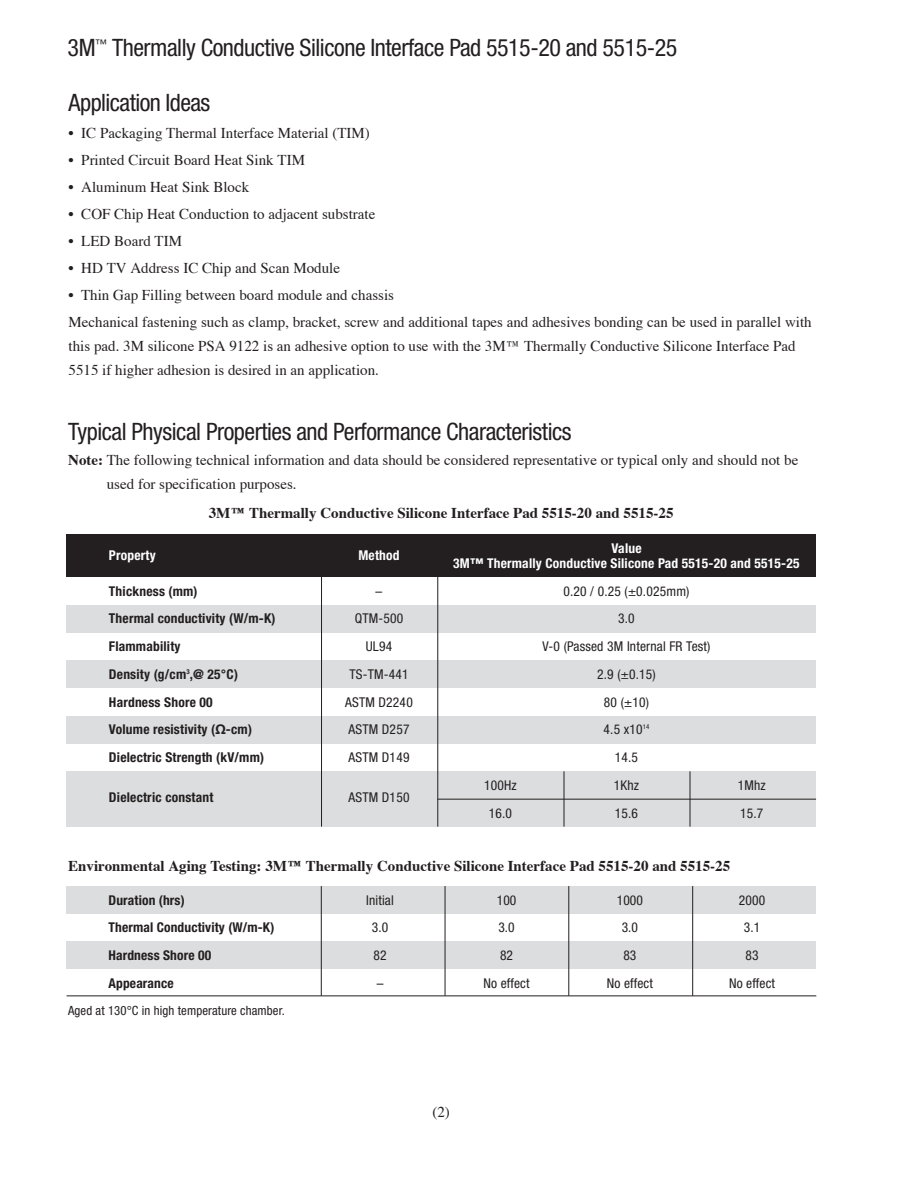
<style>
.page{position:relative;width:918px;height:1188px;background:#fff}
.page>*{position:absolute;margin:0;border:0;box-sizing:border-box;transform-origin:0 0}
.t1{font:condensed 24px "Helvetica Neue";letter-spacing:-.02em;color:#231f20}
.t2{font:15px/24px "Times";color:#231f20}
.t3{font:700 15px "Times";color:#231f20}
.t4{font:condensed 13.5px "Helvetica Neue";letter-spacing:.015em;color:#231f20}
.t5{font:700 condensed 13.5px "Helvetica Neue";letter-spacing:.015em;color:#231f20}
.t6{font:700 condensed 13.5px/15px "Helvetica Neue";letter-spacing:.015em;color:#fff;text-align:center}
.t7{font:700 condensed 13.5px "Helvetica Neue";letter-spacing:.015em;color:#231f20}
.t8{font:condensed 12.75px "Helvetica Neue";letter-spacing:.01em;color:#231f20}
.s1{font-weight:700}
.s2{font-family:"Helvetica";font-stretch:normal}
</style>
<div class="page">
<div style="left:66px;top:605px;width:750px;height:27px;background:#dcddde"></div>
<div style="left:66px;top:660px;width:750px;height:28px;background:#dcddde"></div>
<div style="left:66px;top:716px;width:750px;height:27px;background:#dcddde"></div>
<div style="left:66px;top:771px;width:750px;height:56px;background:#dcddde"></div>
<div style="left:66px;top:534px;width:750px;height:43px;background:#231f20"></div>
<hr style="left:437px;top:799px;width:379px;height:1px;background:#231f20">
<hr style="left:321px;top:568px;width:1px;height:259px;background:#231f20">
<hr style="left:437px;top:570px;width:1px;height:257px;background:#231f20">
<div style="left:66px;top:886px;width:750px;height:28px;background:#dcddde"></div>
<div style="left:66px;top:942px;width:750px;height:27px;background:#dcddde"></div>
<hr style="left:67px;top:995px;width:749px;height:1px;background:#231f20">
<hr style="left:321px;top:886px;width:1px;height:110px;background:#231f20">
<hr style="left:445px;top:886px;width:1px;height:110px;background:#231f20">
<hr style="left:568px;top:886px;width:1px;height:110px;background:#231f20">
<hr style="left:692px;top:886px;width:1px;height:110px;background:#231f20">
<hr style="left:564px;top:771px;width:1px;height:56px;background:#231f20">
<hr style="left:690px;top:771px;width:1px;height:56px;background:#231f20">
<h1 class="t1" style="left:68px;top:39px;width:611px">3M<sup>™</sup> Thermally Conductive Silicone Interface Pad 5515-20 and 5515-25</h1>
<h1 class="t1" style="left:69px;top:94px;width:143px">Application Ideas</h1>
<p class="t2" style="left:69px;top:123px;width:303px">• IC Packaging Thermal Interface Material (TIM)</p>
<p class="t2" style="left:69px;top:150px;width:238px">• Printed Circuit Board Heat Sink TIM</p>
<p class="t2" style="left:69px;top:177px;width:182px">• Aluminum Heat Sink Block</p>
<p class="t2" style="left:69px;top:204px;width:308px">• COF Chip Heat Conduction to adjacent substrate</p>
<p class="t2" style="left:69px;top:231px;width:115px">• LED Board TIM</p>
<p class="t2" style="left:69px;top:258px;width:273px">• HD TV Address IC Chip and Scan Module</p>
<p class="t2" style="left:69px;top:283px;width:745px;line-height:27px">• Thin Gap Filling between board module and chassis<br>Mechanical fastening such as clamp, bracket, screw and additional tapes and adhesives bonding can be used in parallel with</p>
<p class="t2" style="left:69px;top:336px;width:729px">this pad. 3M silicone PSA 9122 is an adhesive option to use with the 3M™ Thermally Conductive Silicone Interface Pad<br>5515 if higher adhesion is desired in an application.</p>
<h1 class="t1" style="left:68px;top:422px;width:505px">Typical Physical Properties and Performance Characteristics</h1>
<p class="t2" style="left:107px;top:449px;width:693px;text-indent:-39px"><span class="s1">Note:</span> The following technical information and data should be considered representative or typical only and should not be used for specification purposes.</p>
<p class="t3" style="left:209px;top:506px;width:466px">3M™ Thermally Conductive Silicone Interface Pad 5515-20 and 5515-25</p>
<p class="t6" style="left:109px;top:549px;width:48px">Property</p>
<p class="t6" style="left:358px;top:549px;width:43px">Method</p>
<p class="t6" style="left:453px;top:542px;width:348px">Value<br>3M™ Thermally Conductive Silicone Pad 5515-20 and 5515-25</p>
<p class="t5" style="left:109px;top:586px;width:90px">Thickness (mm)</p>
<p class="t4" style="left:376px;top:586px;width:8px">–</p>
<p class="t4" style="left:563px;top:586px;width:128px">0.20 / 0.25 (±0.025mm)</p>
<p class="t7" style="left:109px;top:610px;width:168px">Thermal conductivity (W/m-K)</p>
<p class="t4" style="left:355px;top:614px;width:50px">QTM-500</p>
<p class="t4" style="left:618px;top:614px;width:18px">3.0</p>
<p class="t5" style="left:109px;top:641px;width:73px">Flammability</p>
<p class="t4" style="left:366px;top:641px;width:28px">UL94</p>
<p class="t4" style="left:542px;top:641px;width:170px">V-0 (Passed 3M Internal FR Test)</p>
<p class="t5" style="left:109px;top:669px;width:131px">Density (g/cm<sup>3</sup>,@ 25°C)</p>
<p class="t4" style="left:349px;top:669px;width:61px">TS-TM-441</p>
<p class="t4" style="left:597px;top:669px;width:60px">2.9 (±0.15)</p>
<p class="t5" style="left:109px;top:697px;width:105px">Hardness Shore 00</p>
<p class="t4" style="left:345px;top:697px;width:69px">ASTM D2240</p>
<p class="t4" style="left:604px;top:697px;width:47px">80 (±10)</p>
<p class="t5" style="left:109px;top:725px;width:145px">Volume resistivity (<span class="s2">Ω</span>-cm)</p>
<p class="t4" style="left:348px;top:725px;width:62px">ASTM D257</p>
<p class="t4" style="left:604px;top:725px;width:47px">4.5 x10<sup>14</sup></p>
<p class="t7" style="left:109px;top:749px;width:157px">Dielectric Strength (kV/mm)</p>
<p class="t4" style="left:348px;top:752px;width:62px">ASTM D149</p>
<p class="t4" style="left:615px;top:752px;width:25px">14.5</p>
<p class="t5" style="left:109px;top:792px;width:106px">Dielectric constant</p>
<p class="t4" style="left:348px;top:792px;width:62px">ASTM D150</p>
<p class="t4" style="left:484px;top:780px;width:34px">100Hz</p>
<p class="t4" style="left:614px;top:780px;width:27px">1Khz</p>
<p class="t4" style="left:738px;top:780px;width:30px">1Mhz</p>
<p class="t4" style="left:489px;top:808px;width:25px">16.0</p>
<p class="t4" style="left:615px;top:808px;width:25px">15.6</p>
<p class="t4" style="left:740px;top:808px;width:25px">15.7</p>
<p class="t3" style="left:68px;top:859px;width:663px">Environmental Aging Testing: 3M™ Thermally Conductive Silicone Interface Pad 5515-20 and 5515-25</p>
<p class="t5" style="left:109px;top:895px;width:78px">Duration (hrs)</p>
<p class="t4" style="left:366px;top:895px;width:29px">Initial</p>
<p class="t4" style="left:497px;top:895px;width:21px">100</p>
<p class="t4" style="left:617px;top:895px;width:28px">1000</p>
<p class="t4" style="left:739px;top:895px;width:28px">2000</p>
<p class="t5" style="left:109px;top:923px;width:167px">Thermal Conductivity (W/m-K)</p>
<p class="t4" style="left:372px;top:923px;width:18px">3.0</p>
<p class="t4" style="left:498px;top:923px;width:18px">3.0</p>
<p class="t4" style="left:622px;top:923px;width:18px">3.0</p>
<p class="t4" style="left:744px;top:923px;width:18px">3.1</p>
<p class="t5" style="left:109px;top:951px;width:104px">Hardness Shore 00</p>
<p class="t4" style="left:374px;top:951px;width:15px">82</p>
<p class="t4" style="left:500px;top:951px;width:15px">82</p>
<p class="t4" style="left:623px;top:951px;width:15px">83</p>
<p class="t4" style="left:746px;top:951px;width:15px">83</p>
<p class="t5" style="left:109px;top:978px;width:67px">Appearance</p>
<p class="t4" style="left:377px;top:978px;width:8px">–</p>
<p class="t4" style="left:484px;top:978px;width:47px">No effect</p>
<p class="t4" style="left:607px;top:978px;width:47px">No effect</p>
<p class="t4" style="left:729px;top:978px;width:47px">No effect</p>
<p class="t8" style="left:68px;top:1006px;width:218px">Aged at 130°C in high temperature chamber.</p>
<p class="t2" style="left:432px;top:1102px;width:19px">(2)</p>
</div>
